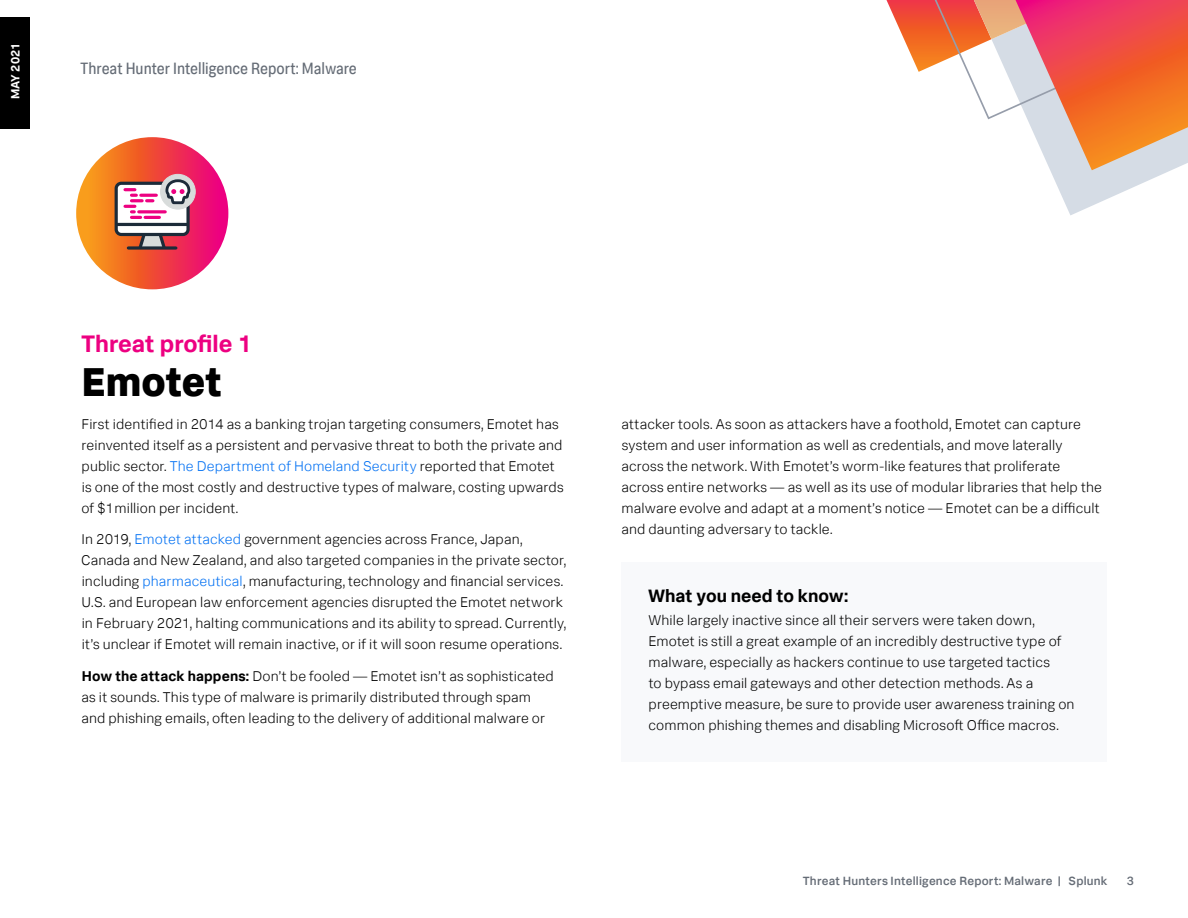
<style>
.page{position:relative;width:1188px;height:918px;background:#fff}
.page>*{position:absolute;margin:0;border:0;box-sizing:border-box;transform-origin:0 0}
.t1{font:800 40.5px "Splunk Data Sans Pro";color:#000}
.t2{font:700 24px "Splunk Data Sans Pro";color:#ed0081}
.t3{font:700 18px "Splunk Data Sans Pro";color:#000}
.t4{font:16.5px "Splunk Data Sans Pro Cd";color:#656c76}
.t5{font:300 14.25px/21px "Splunk Data Sans Pro";letter-spacing:.01em;color:#000}
.t6{font:500 12px "Splunk Data Sans Pro";letter-spacing:.015em;color:#656c76}
.t7{font:700 12px "Splunk Data Sans Pro";color:#fff}
.s1{color:#0070f3}
.s2{font-weight:700}
</style>
<div class="page">
<svg style="left:886px;top:0;width:302px;height:215px"></svg>
<div style="left:0;top:17px;width:30px;height:112px;background:#000"></div>
<div style="left:621px;top:562px;width:486px;height:72px;background:#f8f9fb"></div>
<div style="left:621px;top:615px;width:486px;height:146px;background:#f8f9fb"></div>
<svg style="left:76px;top:137px;width:152px;height:152px;background:#f04f3f"></svg>
<svg style="left:128px;top:246px;width:48px;height:4px"></svg>
<svg style="left:116px;top:183px;width:72px;height:51px"></svg>
<div style="left:115px;top:182px;width:75px;height:54px;border:3px solid #1c2b39;border-radius:5px"></div>
<hr style="left:117px;top:223px;width:70px;height:3px;background:#1c2b39">
<svg style="left:136px;top:230px;width:32px;height:20px"></svg>
<div style="left:161px;top:174px;width:34px;height:35px;background:#d8dcdb;border-radius:50%"></div>
<div style="left:160px;top:174px;width:35px;height:35px;border:1px solid #d8dcdb;border-radius:50%"></div>
<svg style="left:164px;top:178px;width:28px;height:28px"></svg>
<hr style="left:141px;top:194px;width:15px;height:3px;background:#ed0181">
<hr style="left:139px;top:210px;width:26px;height:3px;background:#ed0181">
<svg style="left:125px;top:188px;width:28px;height:31px"></svg>
<hr style="left:145px;top:216px;width:14px;height:3px;background:#ed0181">
<p class="t7" style="left:8px;top:99px;width:58px;rotate:-90deg">MAY 2021</p>
<p class="t4" style="left:80px;top:59px;width:278px">Threat Hunter Intelligence Report: Malware</p>
<h2 class="t2" style="left:81px;top:329px;width:173px">Threat profile 1</h2>
<h1 class="t1" style="left:82px;top:357px;width:142px">Emotet</h1>
<p class="t5" style="left:81px;top:413px;width:484px">First identified in 2014 as a banking trojan targeting consumers, Emotet has reinvented itself as a persistent and pervasive threat to both the private and public sector. <span class="s1">The Department of Homeland Security</span> reported that Emotet is one of the most costly and destructive types of malware, costing upwards of $1 million per incident.</p>
<p class="t5" style="left:81px;top:529px;width:487px">In 2019, <span class="s1">Emotet attacked</span> government agencies across France, Japan, Canada and New Zealand, and also targeted companies in the private sector, including <span class="s1">pharmaceutical</span>, manufacturing, technology and financial services.<br>U.S. and European law enforcement agencies disrupted the Emotet network in February 2021, halting communications and its ability to spread. Currently, it’s unclear if Emotet will remain inactive, or if it will soon resume operations.</p>
<p class="t5" style="left:81px;top:665px;width:474px"><span class="s2">How the attack happens:</span> Don’t be fooled — Emotet isn’t as sophisticated as it sounds. This type of malware is primarily distributed through spam and phishing emails, often leading to the delivery of additional malware or</p>
<p class="t5" style="left:621px;top:413px;width:482px">attacker tools. As soon as attackers have a foothold, Emotet can capture system and user information as well as credentials, and move laterally across the network. With Emotet’s worm-like features that proliferate across entire networks — as well as its use of modular libraries that help the malware evolve and adapt at a moment’s notice — Emotet can be a difficult and daunting adversary to tackle.</p>
<p class="t3" style="left:648px;top:585px;width:202px">What you need to know:</p>
<p class="t5" style="left:648px;top:610px;width:428px">While largely inactive since all their servers were taken down, Emotet is still a great example of an incredibly destructive type of malware, especially as hackers continue to use targeted tactics<br>to bypass email gateways and other detection methods. As a preemptive measure, be sure to provide user awareness training on common phishing themes and disabling Microsoft Office macros.</p>
<p class="t6" style="left:803px;top:873px;width:306px">Threat Hunters Intelligence Report: Malware | Splunk</p>
<p class="t6" style="left:1127px;top:873px;width:9px">3</p>
</div>
